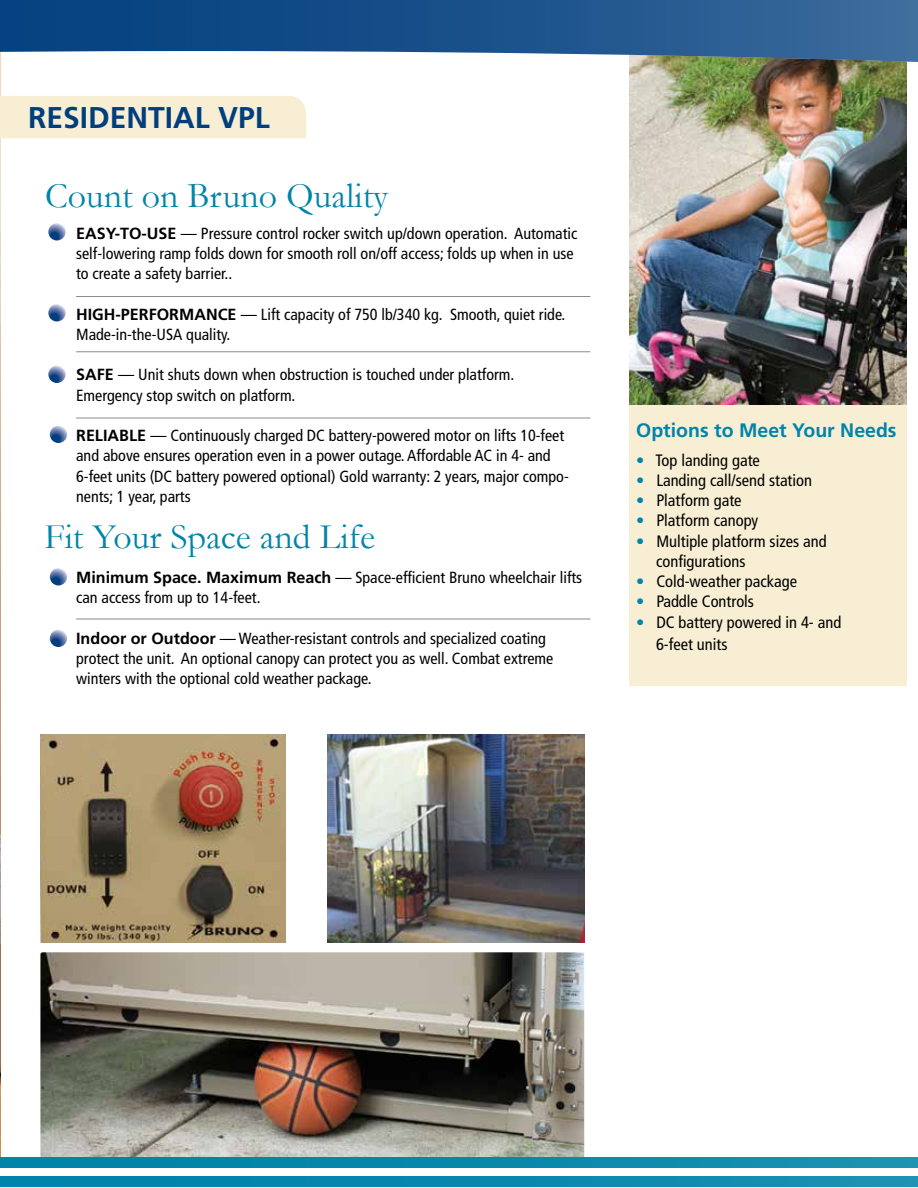
<style>
.page{position:relative;width:918px;height:1188px;background:#fff}
.page>*{position:absolute;margin:0;border:0;box-sizing:border-box;transform-origin:0 0}
.t1{font:36px "Garamond";color:#0084a9}
.t2{font:700 30px "Frutiger LT Std";color:#003e7e}
.t3{font:700 19.5px "Frutiger LT Std";color:#0084a9}
.t4{font:condensed 16.5px/20.2px "Frutiger LT Std";color:#000}
.t5{font:condensed 16.2px/20.2px "Frutiger LT Std";color:#000}
.s1{font-weight:700;font-stretch:normal}
.s2{color:#0084a9}
</style>
<div class="page">
<img style="left:630px;top:120px;width:277px;height:285px">
<img style="left:0;top:138px;width:1px;height:1018px">
<div style="left:630px;top:405px;width:277px;height:281px;background:#f7eed4"></div>
<svg style="left:0;top:1176px;width:918px;height:11px;background:#0a88ac"></svg>
<svg style="left:0;top:1157px;width:918px;height:11px;background:#0a88ac"></svg>
<img style="left:40px;top:952px;width:544px;height:205px">
<svg style="left:48px;top:223px;width:18px;height:18px"></svg>
<svg style="left:48px;top:304px;width:18px;height:18px"></svg>
<svg style="left:48px;top:366px;width:18px;height:17px"></svg>
<svg style="left:50px;top:426px;width:17px;height:17px"></svg>
<hr style="left:76px;top:418px;width:514px;height:1px;background:#888a8d">
<hr style="left:76px;top:351px;width:514px;height:1px;background:#888a8d">
<hr style="left:76px;top:296px;width:514px;height:1px;background:#888a8d">
<svg style="left:50px;top:568px;width:17px;height:18px"></svg>
<svg style="left:50px;top:630px;width:17px;height:17px"></svg>
<hr style="left:76px;top:619px;width:514px;height:1px;background:#888a8d">
<div style="left:0;top:120px;width:306px;height:18px;background:#f7eed4"></div>
<img style="left:327px;top:734px;width:258px;height:208px">
<img style="left:40px;top:734px;width:246px;height:208px">
<svg style="left:0;top:0;width:918px;height:120px"></svg>
<h2 class="t2" style="left:28px;top:100px;width:243px">RESIDENTIAL VPL</h2>
<h1 class="t1" style="left:45px;top:171px;width:345px">Count on Bruno Quality</h1>
<p class="t5" style="left:76px;top:223px;width:503px"><span class="s1">EASY-TO-USE</span> — Pressure control rocker switch up/down operation. Automatic self-lowering ramp folds down for smooth roll on/off access; folds up when in use to create a safety barrier..</p>
<p class="t5" style="left:76px;top:304px;width:491px"><span class="s1">HIGH-PERFORMANCE</span> — Lift capacity of 750 lb/340 kg. Smooth, quiet ride.<br>Made-in-the-USA quality.</p>
<p class="t5" style="left:76px;top:365px;width:440px"><span class="s1">SAFE</span> — Unit shuts down when obstruction is touched under platform.<br>Emergency stop switch on platform.</p>
<p class="t5" style="left:76px;top:425px;width:494px"><span class="s1">RELIABLE</span> — Continuously charged DC battery-powered motor on lifts 10-feet and above ensures operation even in a power outage. Affordable AC in 4- and 6-feet units (DC battery powered optional) Gold warranty: 2 years, major compo&shy;nents; 1 year, parts</p>
<h1 class="t1" style="left:44px;top:512px;width:332px">Fit Your Space and Life</h1>
<p class="t5" style="left:76px;top:567px;width:508px"><span class="s1">Minimum Space. Maximum Reach</span> — Space-efficient Bruno wheelchair lifts can access from up to 14-feet.</p>
<p class="t5" style="left:76px;top:628px;width:479px"><span class="s1">Indoor or Outdoor</span> — Weather-resistant controls and specialized coating protect the unit. An optional canopy can protect you as well. Combat extreme winters with the optional cold weather package.</p>
<p class="t3" style="left:636px;top:419px;width:262px">Options to Meet Your Needs</p>
<p class="t4" style="left:636px;top:450px;width:125px"><span class="s2">•</span> Top landing gate</p>
<p class="t4" style="left:636px;top:470px;width:177px"><span class="s2">•</span> Landing call/send station</p>
<p class="t4" style="left:636px;top:490px;width:107px"><span class="s2">•</span> Platform gate</p>
<p class="t4" style="left:636px;top:511px;width:124px"><span class="s2">•</span> Platform canopy</p>
<p class="t4" style="left:656px;top:531px;width:172px;text-indent:-20px"><span class="s2">•</span> Multiple platform sizes and configurations</p>
<p class="t4" style="left:636px;top:571px;width:162px"><span class="s2">•</span> Cold-weather package</p>
<p class="t4" style="left:636px;top:592px;width:119px"><span class="s2">•</span> Paddle Controls</p>
<p class="t4" style="left:656px;top:611px;width:187px;line-height:22.2px;text-indent:-20px"><span class="s2">•</span> DC battery powered in 4- and<br>6-feet units</p>
</div>
